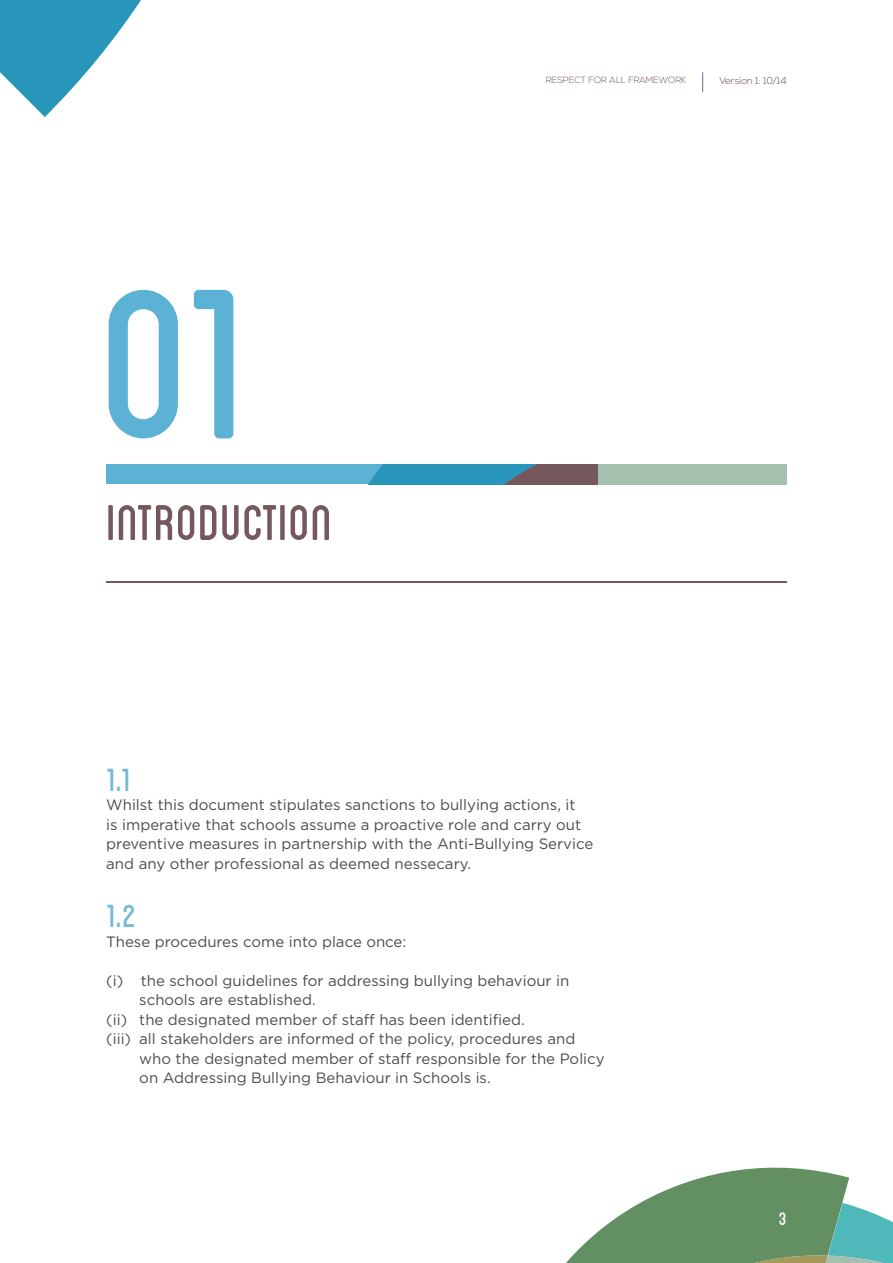
<style>
.page{position:relative;width:893px;height:1263px;background:#fff}
.page>*{position:absolute;margin:0;border:0;box-sizing:border-box;transform-origin:0 0}
.t1{font:300px "Blanch Caps";color:#5bb2d4}
.t2{font:70.5px "Blanch Caps";color:#75585e}
.t3{font:45px "Blanch Caps";color:#75bbd9}
.t4{font:25.5px "Blanch Caps";color:#fff}
.t5{font:15px/19.5px "Gotham";color:#4b4c4d}
.t6{font:300 9.75px "Nexa";color:#594a41}
.t7{font:300 9px "Nexa";color:#75585e}
</style>
<div class="page">
<svg style="left:566px;top:1167px;width:283px;height:96px;fill:#639063"></svg>
<svg style="left:622px;top:1203px;width:271px;height:60px;background:#679b78"></svg>
<svg style="left:702px;top:72px;width:1px;height:20px"></svg>
<svg style="left:0;top:0;width:141px;height:117px"></svg>
<div style="left:106px;top:464px;width:681px;height:20px;background:#5bb2d4"></div>
<svg style="left:368px;top:464px;width:419px;height:20px;background:#709da4"></svg>
<hr style="left:106px;top:581px;width:681px;height:2px;background:#75585e">
<h1 class="t1" style="left:100px;top:228px;width:151px">o1</h1>
<h2 class="t2" style="left:106px;top:491px;width:228px">Introduction</h2>
<p class="t7" style="left:546px;top:75px;width:142px">RESPECT FOR ALL FRAMEWORK</p>
<p class="t6" style="left:719px;top:75px;width:69px">Version 1: 10/14</p>
<h3 class="t3" style="left:106px;top:759px;width:26px">1.1</h3>
<p class="t5" style="left:106px;top:795px;width:488px">Whilst this document stipulates sanctions to bullying actions, it<br>is imperative that schools assume a proactive role and carry out preventive measures in partnership with the Anti-Bullying Service and any other professional as deemed nessecary.</p>
<h3 class="t3" style="left:106px;top:896px;width:32px">1.2</h3>
<p class="t5" style="left:106px;top:931px;width:302px">These procedures come into place once:</p>
<p class="t5" style="left:106px;top:970px;width:465px">(i) the school guidelines for addressing bullying behaviour in</p>
<p class="t5" style="left:139px;top:990px;width:178px">schools are established.</p>
<p class="t5" style="left:106px;top:1009px;width:420px">(ii) the designated member of staff has been identified.</p>
<p class="t5" style="left:106px;top:1029px;width:471px">(iii) all stakeholders are informed of the policy, procedures and</p>
<p class="t5" style="left:139px;top:1048px;width:467px">who the designated member of staff responsible for the Policy</p>
<p class="t5" style="left:139px;top:1068px;width:353px">on Addressing Bullying Behaviour in Schools is.</p>
<h3 class="t4" style="left:779px;top:1207px;width:10px">3</h3>
</div>
